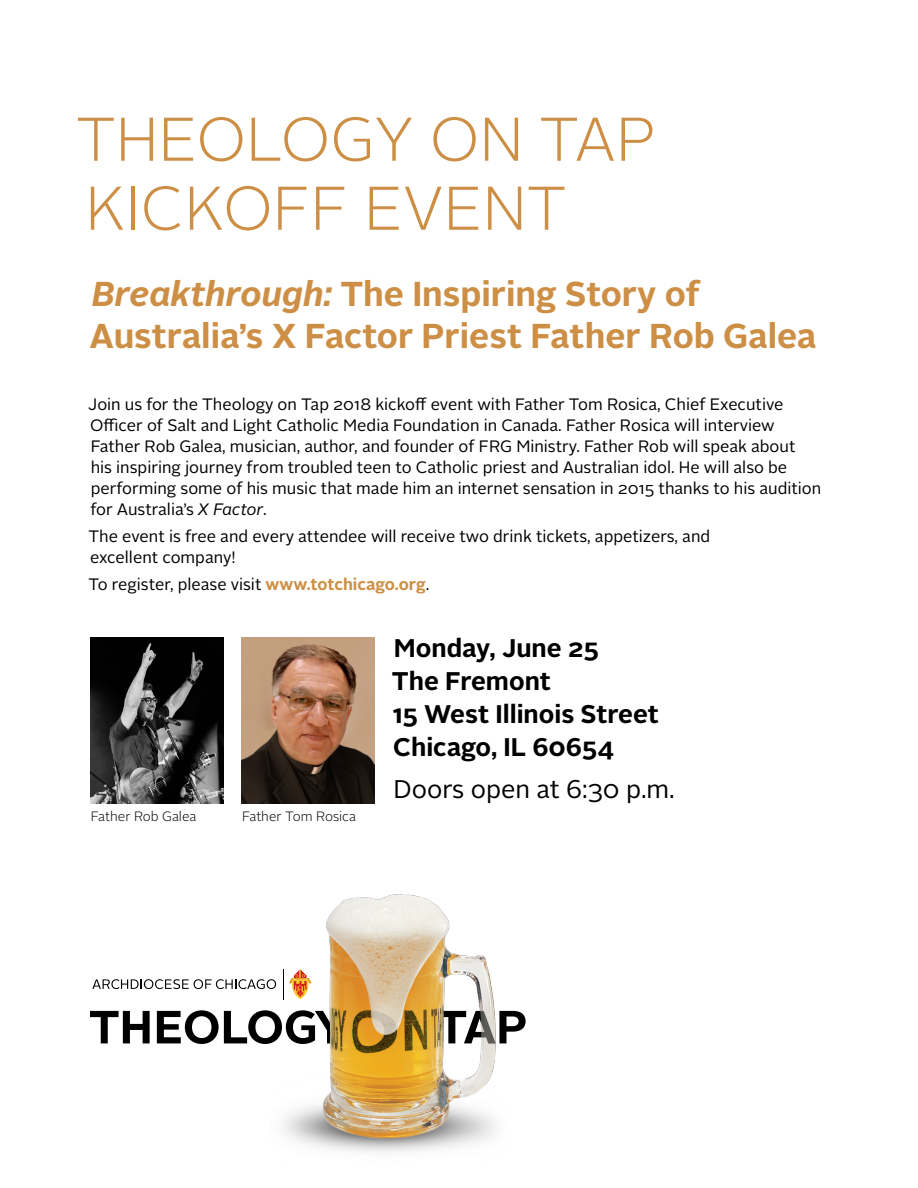
<style>
.page{position:relative;width:918px;height:1188px;background:#fff}
.page>*{position:absolute;margin:0;border:0;box-sizing:border-box;transform-origin:0 0}
.t1{font:300 61.5px/69px "Alright Sans";color:#cd8f45}
.t2{font:700 34.5px/42px "Alright Sans";color:#cd8f45}
.t3{font:700 25.5px/33px "Alright Sans";color:#000}
.t4{font:25.5px "Alright Sans";color:#000}
.t5{font:16.5px/21px "Alright Sans";color:#000}
.t6{font:300 13.5px "Alright Sans";color:#000}
.s1{font-style:italic}
.s2{font-weight:700;color:#cd8f45}
</style>
<div class="page">
<svg style="left:90px;top:1011px;width:60px;height:32px"></svg>
<svg style="left:157px;top:1010px;width:113px;height:34px"></svg>
<svg style="left:520px;top:1012px;width:6px;height:19px"></svg>
<img style="left:270px;top:894px;width:250px;height:258px">
<hr style="left:283px;top:969px;width:1px;height:30px;background:#000">
<svg style="left:92px;top:979px;width:184px;height:10px"></svg>
<svg style="left:289px;top:969px;width:22px;height:30px"></svg>
<img style="left:90px;top:638px;width:133px;height:166px">
<img style="left:241px;top:638px;width:133px;height:166px">
<h1 class="t1" style="left:76px;top:106px;width:582px">THEOLOGY ON TAP<br>KICKOFF EVENT</h1>
<h2 class="t2" style="left:90px;top:273px;width:728px"><span class="s1">Breakthrough:</span> The Inspiring Story of<br>Australia’s X Factor Priest Father Rob Galea</h2>
<p class="t5" style="left:88px;top:394px;width:735px">Join us for the Theology on Tap 2018 kickoff event with Father Tom Rosica, Chief Executive Officer of Salt and Light Catholic Media Foundation in Canada. Father Rosica will interview Father Rob Galea, musician, author, and founder of FRG Ministry. Father Rob will speak about<br>his inspiring journey from troubled teen to Catholic priest and Australian idol. He will also be performing some of his music that made him an internet sensation in 2015 thanks to his audition for Australia’s <span class="s1">X Factor</span>.</p>
<p class="t5" style="left:89px;top:526px;width:623px">The event is free and every attendee will receive two drink tickets, appetizers, and excellent company!</p>
<p class="t5" style="left:89px;top:574px;width:342px">To register, please visit <span class="s2">www.totchicago.org</span>.</p>
<p class="t6" style="left:91px;top:807px;width:107px">Father Rob Galea</p>
<p class="t6" style="left:242px;top:807px;width:115px">Father Tom Rosica</p>
<h3 class="t3" style="left:392px;top:632px;width:269px">Monday, June 25<br>The Fremont<br>15 West Illinois Street<br>Chicago, IL 60654</h3>
<h3 class="t4" style="left:394px;top:772px;width:283px">Doors open at 6:30 p.m.</h3>
</div>
